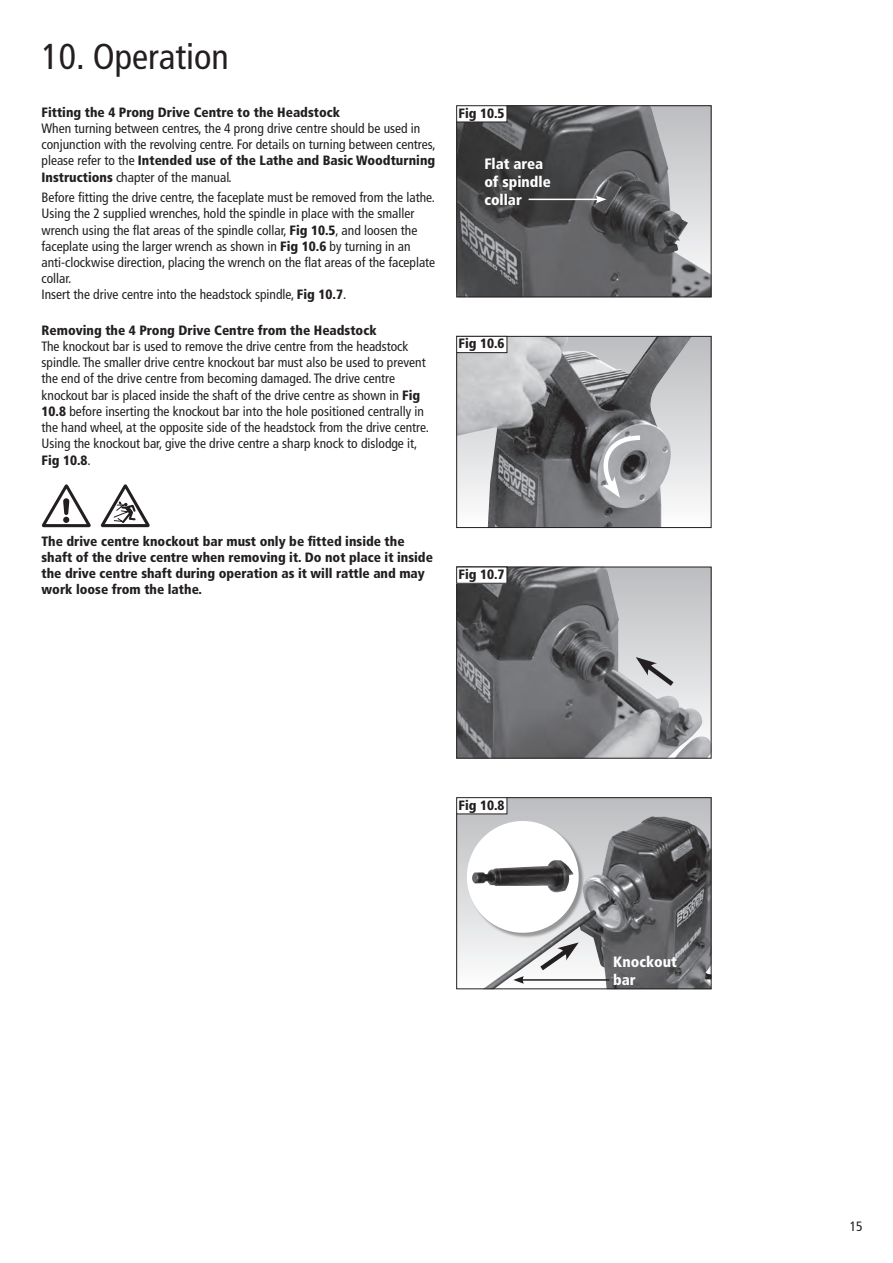
<style>
.page{position:relative;width:893px;height:1263px;background:#fff}
.page>*{position:absolute;margin:0;border:0;box-sizing:border-box;transform-origin:0 0}
.t1{font:condensed 36px "Frutiger LT Pro";color:#231f20}
.t2{font:900 condensed 15px/18px "Frutiger LT Pro";color:#fff}
.t3{font:condensed 13.5px/16.2px "Frutiger LT Pro";color:#231f20}
.t4{font:900 condensed 13.5px/16.2px "Frutiger LT Pro";color:#231f20}
.s1{font-weight:900}
</style>
<div class="page">
<img style="left:458px;top:568px;width:251px;height:188px">
<div style="left:456px;top:566px;width:255px;height:192px;border:1px solid #231f20"></div>
<div style="left:456px;top:567px;width:51px;height:16px;background:#fff"></div>
<div style="left:456px;top:566px;width:51px;height:17px;border:1px solid #231f20"></div>
<svg style="left:635px;top:657px;width:43px;height:33px"></svg>
<img style="left:458px;top:107px;width:251px;height:188px">
<div style="left:456px;top:105px;width:255px;height:192px;border:1px solid #231f20"></div>
<div style="left:456px;top:106px;width:51px;height:16px;background:#fff"></div>
<div style="left:456px;top:105px;width:51px;height:17px;border:1px solid #231f20"></div>
<hr style="left:528px;top:199px;width:70px;height:1px;background:#fff">
<svg style="left:596px;top:195px;width:10px;height:8px"></svg>
<div style="left:456px;top:336px;width:255px;height:191px;background:linear-gradient(to bottom,#bbbcbf,#fcfdfd)"></div>
<img style="left:458px;top:338px;width:234px;height:188px">
<div style="left:456px;top:336px;width:255px;height:192px;border:1px solid #231f20"></div>
<div style="left:456px;top:336px;width:51px;height:16px;background:#fff"></div>
<div style="left:456px;top:336px;width:51px;height:17px;border:1px solid #231f20"></div>
<svg style="left:599px;top:433px;width:45px;height:65px;background:#a1a1a4"></svg>
<div style="left:456px;top:797px;width:255px;height:191px;background:linear-gradient(to bottom,#bbbcbf,#fcfdfd)"></div>
<img style="left:482px;top:816px;width:227px;height:171px">
<div style="left:456px;top:797px;width:255px;height:192px;border:1px solid #231f20"></div>
<div style="left:456px;top:797px;width:51px;height:17px;background:#fff"></div>
<div style="left:456px;top:797px;width:51px;height:17px;border:1px solid #231f20"></div>
<svg style="left:535px;top:942px;width:43px;height:32px"></svg>
<div style="left:468px;top:822px;width:116px;height:116px;background:#231f20;opacity:.4"></div>
<div style="left:469px;top:823px;width:107px;height:107px;background:#fff;border-radius:50%"></div>
<img style="left:472px;top:860px;width:101px;height:32px">
<div style="left:467px;top:821px;width:111px;height:111px;border:4px solid #fff;border-radius:50%"></div>
<hr style="left:521px;top:979px;width:88px;height:1px;background:#231f20">
<svg style="left:513px;top:976px;width:11px;height:7px"></svg>
<svg style="left:42px;top:484px;width:49px;height:43px"></svg>
<svg style="left:101px;top:484px;width:49px;height:43px"></svg>
<h1 class="t1" style="left:42px;top:35px;width:189px">10. Operation</h1>
<p class="t4" style="left:42px;top:104px;width:300px">Fitting the 4 Prong Drive Centre to the Headstock</p>
<p class="t3" style="left:42px;top:120px;width:395px">When turning between centres, the 4 prong drive centre should be used in conjunction with the revolving centre. For details on turning between centres, please refer to the <span class="s1">Intended use of the Lathe and Basic Woodturning Instructions</span> chapter of the manual.</p>
<p class="t3" style="left:42px;top:189px;width:395px">Before fitting the drive centre, the faceplate must be removed from the lathe.<br>Using the 2 supplied wrenches, hold the spindle in place with the smaller wrench using the flat areas of the spindle collar, <span class="s1">Fig 10.5</span>, and loosen the faceplate using the larger wrench as shown in <span class="s1">Fig 10.6</span> by turning in an anti-clockwise direction, placing the wrench on the flat areas of the faceplate collar.<br>Insert the drive centre into the headstock spindle, <span class="s1">Fig 10.7</span>.</p>
<p class="t4" style="left:42px;top:322px;width:336px">Removing the 4 Prong Drive Centre from the Headstock</p>
<p class="t3" style="left:42px;top:338px;width:389px">The knockout bar is used to remove the drive centre from the headstock spindle. The smaller drive centre knockout bar must also be used to prevent the end of the drive centre from becoming damaged. The drive centre knockout bar is placed inside the shaft of the drive centre as shown in <span class="s1">Fig 10.8</span> before inserting the knockout bar into the hole positioned centrally in the hand wheel, at the opposite side of the headstock from the drive centre.<br>Using the knockout bar, give the drive centre a sharp knock to dislodge it, <span class="s1">Fig 10.8</span>.</p>
<p class="t4" style="left:458px;top:105px;width:48px">Fig 10.5</p>
<p class="t2" style="left:484px;top:154px;width:68px">Flat area of spindle collar</p>
<p class="t4" style="left:458px;top:335px;width:48px">Fig 10.6</p>
<p class="t4" style="left:42px;top:532px;width:393px">The drive centre knockout bar must only be fitted inside the shaft of the drive centre when removing it. Do not place it inside the drive centre shaft during operation as it will rattle and may work loose from the lathe.</p>
<p class="t4" style="left:458px;top:566px;width:48px">Fig 10.7</p>
<p class="t4" style="left:458px;top:796px;width:48px">Fig 10.8</p>
<p class="t2" style="left:613px;top:952px;width:65px">Knockout bar</p>
<p class="t3" style="left:849px;top:1218px;width:14px">15</p>
</div>
